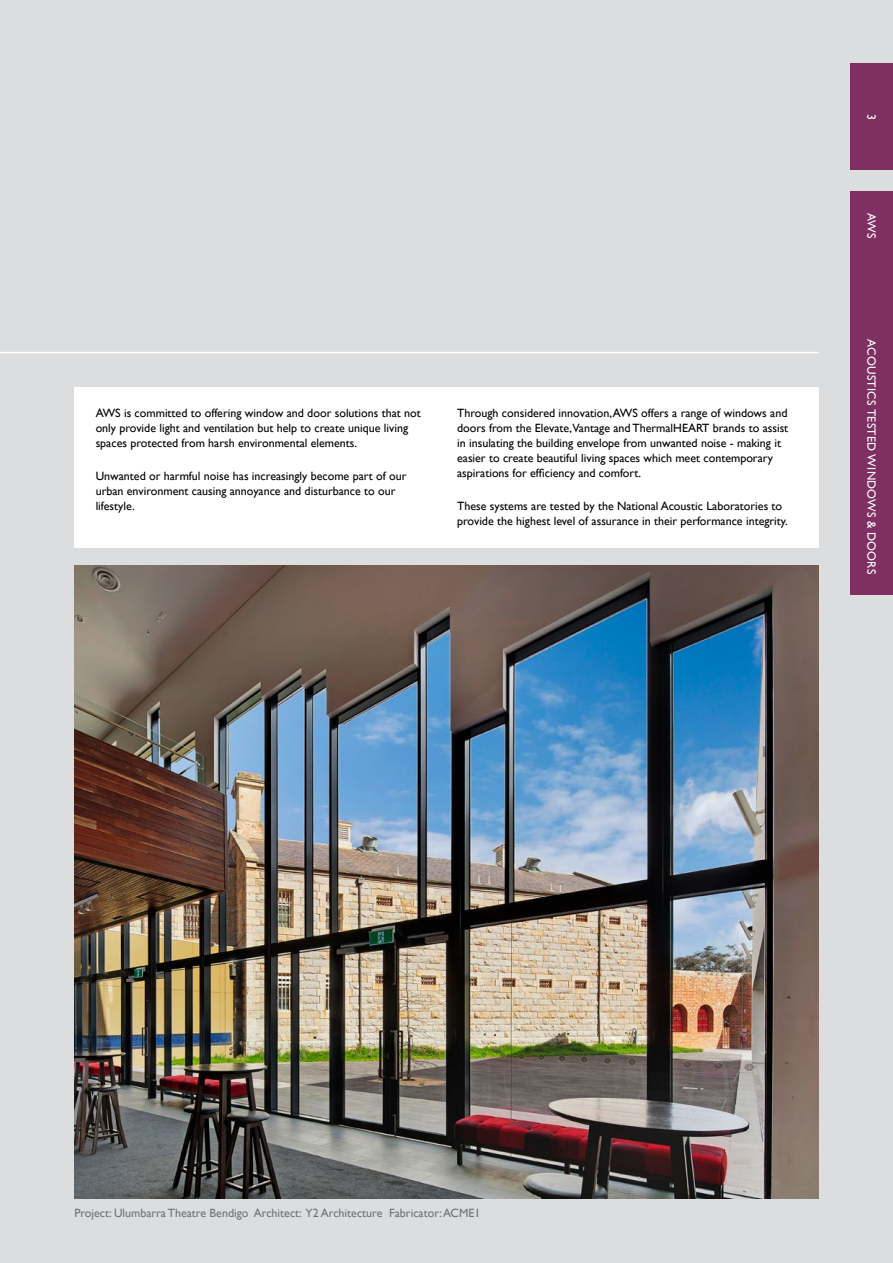
<style>
.page{position:relative;width:893px;height:1263px;background:#dcddde}
.page>*{position:absolute;margin:0;border:0;box-sizing:border-box;transform-origin:0 0}
.t1{font:12px/15px "Gill Sans";color:#000}
.t2{font:12px "Gill Sans";color:#6a747b}
.t3{font:12px "Gill Sans";letter-spacing:.02em;color:#fff}
</style>
<div class="page">
<div style="left:850px;top:64px;width:43px;height:106px;background:#802f62"></div>
<hr style="left:0;top:352px;width:819px;height:1px;background:#fff">
<div style="left:74px;top:387px;width:745px;height:160px;background:#fff"></div>
<div style="left:850px;top:191px;width:43px;height:404px;background:#802f62"></div>
<img style="left:74px;top:566px;width:745px;height:632px">
<p class="t1" style="left:96px;top:405px;width:327px">AWS is committed to offering window and door solutions that not only provide light and ventilation but help to create unique living spaces protected from harsh environmental elements.</p>
<p class="t1" style="left:96px;top:468px;width:312px">Unwanted or harmful noise has increasingly become part of our urban environment causing annoyance and disturbance to our lifestyle.</p>
<p class="t1" style="left:457px;top:405px;width:333px">Through considered innovation, AWS offers a range of windows and doors from the Elevate,Vantage and ThermalHEART brands to assist in insulating the building envelope from unwanted noise - making it easier to create beautiful living spaces which meet contemporary aspirations for efficiency and comfort.</p>
<p class="t1" style="left:457px;top:498px;width:332px">These systems are tested by the National Acoustic Laboratories to provide the highest level of assurance in their performance integrity.</p>
<p class="t3" style="left:879px;top:114px;width:7px;rotate:90deg">3</p>
<p class="t3" style="left:879px;top:213px;width:27px;rotate:90deg">AWS</p>
<p class="t3" style="left:879px;top:339px;width:236px;rotate:90deg">ACOUSTICS TESTED WINDOWS &amp; DOORS</p>
<p class="t2" style="left:74px;top:1206px;width:408px">Project: Ulumbarra Theatre Bendigo Architect: Y2 Architecture Fabricator: ACME1</p>
</div>
